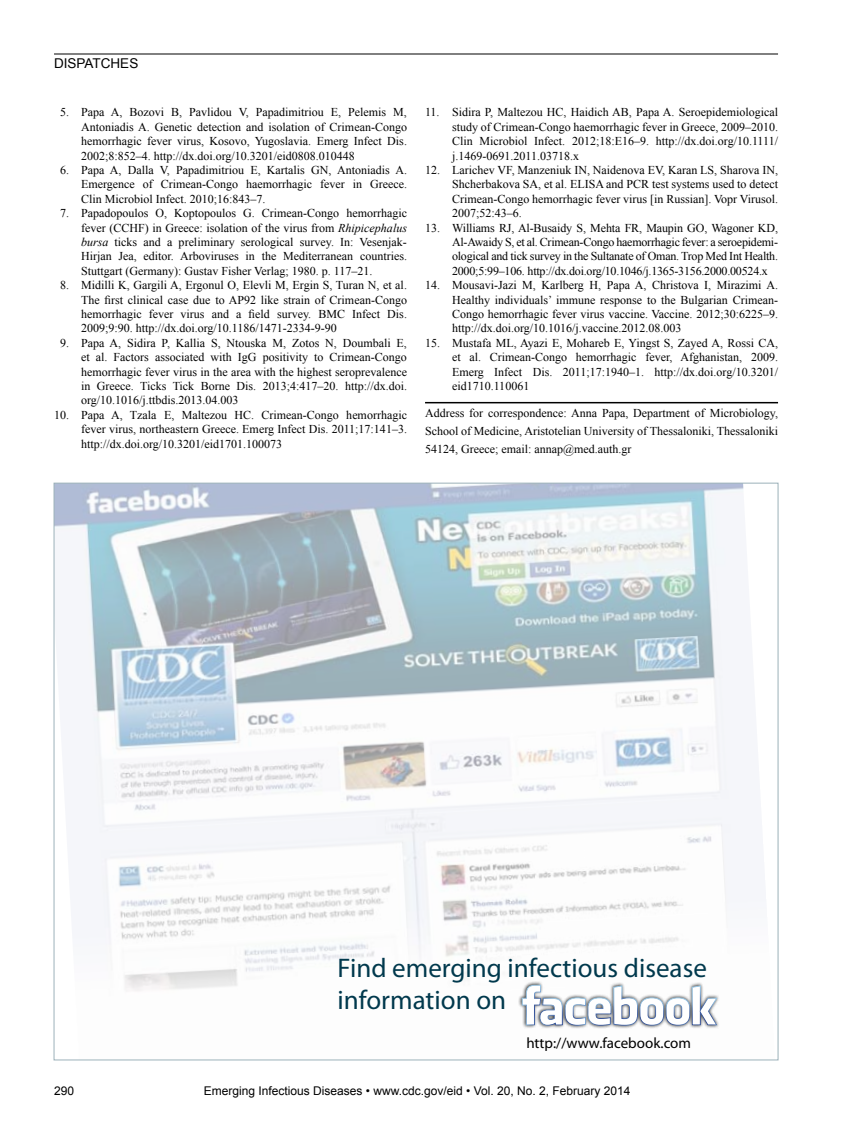
<style>
.page{position:relative;width:851px;height:1134px;background:#fff}
.page>*{position:absolute;margin:0;border:0;box-sizing:border-box;transform-origin:0 0}
.t1{font:27px/32.4px "Myriad Pro";color:#01394d}
.t2{font:15px "Myriad Pro";color:#000}
.t3{font:13.5px "Arial";color:#000}
.t4{font:12px/14.4px "Times New Roman";color:#000;text-align:justify}
.t5{font:12px "Arial";color:#000}
.s1{font-style:italic}
</style>
<div class="page">
<hr style="left:54px;top:54px;width:724px;height:1px;background:#000">
<hr style="left:425px;top:402px;width:353px;height:1px;background:#000">
<img style="left:56px;top:485px;width:688px;height:506px">
<div style="left:518px;top:981px;width:202px;height:48px;background:#000;opacity:.85"></div>
<div style="left:520px;top:981px;width:198px;height:46px;background:#abe1fa;opacity:.82"></div>
<p class="t3" style="left:54px;top:55px;width:86px">DISPATCHES</p>
<p class="t4" style="left:81px;top:105px;width:327px;text-indent:-21px">5. Papa A, Bozovi B, Pavlidou V, Papadimitriou E, Pelemis M, Antoniadis A. Genetic detection and isolation of Crimean-Congo hemorrhagic fever virus, Kosovo, Yugoslavia. Emerg Infect Dis.<br>2002;8:852–4. http://dx.doi.org/10.3201/eid0808.010448</p>
<p class="t4" style="left:81px;top:163px;width:327px;text-indent:-21px">6. Papa A, Dalla V, Papadimitriou E, Kartalis GN, Antoniadis A.<br>Emergence of Crimean-Congo haemorrhagic fever in Greece.<br>Clin Microbiol Infect. 2010;16:843–7.</p>
<p class="t4" style="left:81px;top:206px;width:327px;text-indent:-21px">7. Papadopoulos O, Koptopoulos G. Crimean-Congo hemorrhagic fever (CCHF) in Greece: isolation of the virus from <span class="s1">Rhipicephalus bursa</span> ticks and a preliminary serological survey. In: Vesenjak-Hirjan Jea, editor. Arboviruses in the Mediterranean countries.<br>Stuttgart (Germany): Gustav Fisher Verlag; 1980. p. 117–21.</p>
<p class="t4" style="left:81px;top:278px;width:327px;text-indent:-21px">8. Midilli K, Gargili A, Ergonul O, Elevli M, Ergin S, Turan N, et al.<br>The first clinical case due to AP92 like strain of Crimean-Congo hemorrhagic fever virus and a field survey. BMC Infect Dis.<br>2009;9:90. http://dx.doi.org/10.1186/1471-2334-9-90</p>
<p class="t4" style="left:81px;top:335px;width:327px;text-indent:-21px">9. Papa A, Sidira P, Kallia S, Ntouska M, Zotos N, Doumbali E, et al. Factors associated with IgG positivity to Crimean-Congo hemorrhagic fever virus in the area with the highest seroprevalence in Greece. Ticks Tick Borne Dis. 2013;4:417–20. http://dx.doi. org/10.1016/j.ttbdis.2013.04.003</p>
<p class="t4" style="left:81px;top:407px;width:327px;text-indent:-27px">10. Papa A, Tzala E, Maltezou HC. Crimean-Congo hemorrhagic fever virus, northeastern Greece. Emerg Infect Dis. 2011;17:141–3. http://dx.doi.org/10.3201/eid1701.100073</p>
<p class="t4" style="left:452px;top:105px;width:327px;text-indent:-27px">11. Sidira P, Maltezou HC, Haidich AB, Papa A. Seroepidemiological study of Crimean-Congo haemorrhagic fever in Greece, 2009–2010.<br>Clin Microbiol Infect. 2012;18:E16–9. http://dx.doi.org/10.1111/ j.1469-0691.2011.03718.x</p>
<p class="t4" style="left:452px;top:163px;width:327px;text-indent:-27px">12. Larichev VF, Manzeniuk IN, Naidenova EV, Karan LS, Sharova IN, Shcherbakova SA, et al. ELISA and PCR test systems used to detect Crimean-Congo hemorrhagic fever virus [in Russian]. Vopr Virusol.<br>2007;52:43–6.</p>
<p class="t4" style="left:452px;top:220px;width:327px;text-indent:-27px">13. Williams RJ, Al-Busaidy S, Mehta FR, Maupin GO, Wagoner KD, Al-Awaidy S, et al. Crimean-Congo haemorrhagic fever: a seroepidemi&shy;ological and tick survey in the Sultanate of Oman. Trop Med Int Health.<br>2000;5:99–106. http://dx.doi.org/10.1046/j.1365-3156.2000.00524.x</p>
<p class="t4" style="left:452px;top:278px;width:327px;text-indent:-27px">14. Mousavi-Jazi M, Karlberg H, Papa A, Christova I, Mirazimi A.<br>Healthy individuals’ immune response to the Bulgarian Crimean-Congo hemorrhagic fever virus vaccine. Vaccine. 2012;30:6225–9. http://dx.doi.org/10.1016/j.vaccine.2012.08.003</p>
<p class="t4" style="left:452px;top:335px;width:327px;text-indent:-27px">15. Mustafa ML, Ayazi E, Mohareb E, Yingst S, Zayed A, Rossi CA, et al. Crimean-Congo hemorrhagic fever, Afghanistan, 2009.<br>Emerg Infect Dis. 2011;17:1940–1. http://dx.doi.org/10.3201/ eid1710.110061</p>
<p class="t4" style="left:425px;top:404px;width:354px;line-height:18px">Address for correspondence: Anna Papa, Department of Microbiology, School of Medicine, Aristotelian University of Thessaloniki, Thessaloniki 54124, Greece; email: annap@med.auth.gr</p>
<h1 class="t1" style="left:337px;top:951px;width:371px">Find emerging infectious disease information on</h1>
<p class="t2" style="left:526px;top:1034px;width:166px">http://www.facebook.com</p>
<p class="t5" style="left:54px;top:1083px;width:22px">290</p>
<p class="t5" style="left:204px;top:1083px;width:428px">Emerging Infectious Diseases • www.cdc.gov/eid • Vol. 20, No. 2, February 2014</p>
</div>
